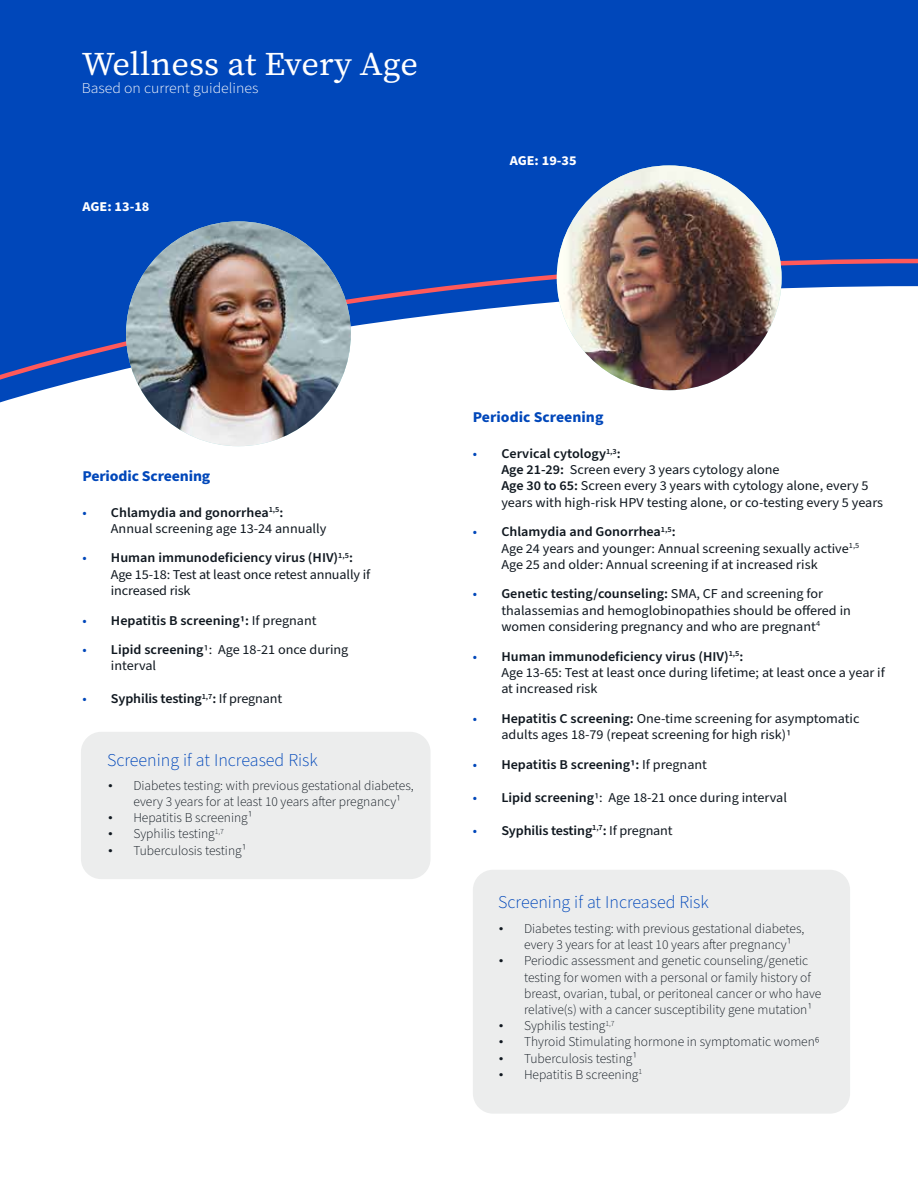
<style>
.page{position:relative;width:918px;height:1188px;background:#fff}
.page>*{position:absolute;margin:0;border:0;box-sizing:border-box;transform-origin:0 0}
.t1{font:33px "Source Serif Pro";color:#fff;scale:1.05 1}
.t2{font:300 18px "Source Sans Pro";color:#0047ba}
.t3{font:700 15px "Source Sans Pro";letter-spacing:-.01em;color:#0047ba;scale:1.05 1}
.t4{font:300 15px "Source Sans Pro";color:#fff;scale:1.05 1}
.t5{font:13.5px/16.2px "Source Sans Pro";color:#101820;scale:1.05 1}
.t6{font:300 13.5px/16.2px "Source Sans Pro";color:#101820}
.t7{font:600 13.5px "Source Sans Pro";letter-spacing:-.01em;color:#101820;scale:1.05 1}
.t8{font:700 13.5px "Source Sans Pro";color:#fff;scale:1.05 1}
.s1{color:#0047ba}
.s2{font-weight:600}
.s3{font-weight:400;color:#0047ba}
.s4{font-weight:400}
.s5{font-family:"Courier New";font-weight:400}
</style>
<div class="page">
<svg style="left:0;top:0;width:918px;height:395px;background:#2560c2"></svg>
<img style="left:126px;top:221px;width:225px;height:225px;border-radius:112px">
<img style="left:557px;top:165px;width:225px;height:225px;border-radius:112px">
<div style="left:81px;top:732px;width:350px;height:147px;background:#eceded;border-radius:20px"></div>
<div style="left:473px;top:870px;width:377px;height:244px;background:#eceded;border-radius:20px"></div>
<h1 class="t1" style="left:82px;top:42px;width:322px">Wellness at Every Age</h1>
<p class="t4" style="left:82px;top:78px;width:170px">Based on current guidelines</p>
<p class="t8" style="left:83px;top:197px;width:65px">AGE: 13-18</p>
<p class="t8" style="left:510px;top:151px;width:65px">AGE: 19-35</p>
<p class="t3" style="left:82px;top:466px;width:123px">Periodic Screening</p>
<p class="t5" style="left:111px;top:504px;width:207px;text-indent:-28px"><span class="s1">•</span> <span class="s2">Chlamydia and gonorrhea</span><sup>1,5</sup><span class="s2">:<br></span>Annual screening age 13-24 annually</p>
<p class="t5" style="left:111px;top:550px;width:248px;text-indent:-29px"><span class="s1">•</span> <span class="s2">Human immunodeficiency virus (HIV)</span><sup>1,5</sup><span class="s2">:<br></span>Age 15-18: Test at least once retest annually if increased risk</p>
<p class="t7" style="left:82px;top:611px;width:225px"><span class="s3">•</span> Hepatitis B screening1: <span class="s4">If pregnant</span></p>
<p class="t5" style="left:111px;top:642px;width:228px;text-indent:-29px"><span class="s1">•</span> <span class="s2">Lipid screening</span>1: Age 18-21 once during interval</p>
<p class="t7" style="left:82px;top:690px;width:192px"><span class="s3">•</span> Syphilis testing<sup>1,7</sup>: <span class="s4">If pregnant</span></p>
<h2 class="t2" style="left:107px;top:748px;width:212px">Screening if at Increased Risk</h2>
<p class="t6" style="left:133px;top:778px;width:282px;text-indent:-27px"><span class="s5">•</span> Diabetes testing: with previous gestational diabetes, every 3 years for at least 10 years after pregnancy1</p>
<p class="t6" style="left:106px;top:810px;width:148px"><span class="s5">•</span> Hepatitis B screening1</p>
<p class="t6" style="left:106px;top:826px;width:119px"><span class="s5">•</span> Syphilis testing<sup>1,7</sup></p>
<p class="t6" style="left:106px;top:842px;width:142px"><span class="s5">•</span> Tuberculosis testing1</p>
<p class="t3" style="left:473px;top:407px;width:126px">Periodic Screening</p>
<p class="t5" style="left:501px;top:446px;width:365px;text-indent:-28px"><span class="s1">•</span> <span class="s2">Cervical cytology</span><sup>1,3</sup><span class="s2">:<br>Age 21-29:</span> Screen every 3 years cytology alone<br><span class="s2">Age 30 to 65:</span> Screen every 3 years with cytology alone, every 5 years with high-risk HPV testing alone, or co-testing every 5 years</p>
<p class="t5" style="left:501px;top:524px;width:342px;text-indent:-29px"><span class="s1">•</span> <span class="s2">Chlamydia and Gonorrhea</span><sup>1,5</sup><span class="s2">:<br></span>Age 24 years and younger: Annual screening sexually active<sup>1,5<br></sup>Age 25 and older: Annual screening if at increased risk</p>
<p class="t5" style="left:501px;top:586px;width:334px;text-indent:-29px"><span class="s1">•</span> <span class="s2">Genetic testing/counseling:</span> SMA, CF and screening for thalassemias and hemoglobinopathies should be offered in women considering pregnancy and who are pregnant<sup>4</sup></p>
<p class="t5" style="left:501px;top:648px;width:367px;text-indent:-29px"><span class="s1">•</span> <span class="s2">Human immunodeficiency virus (HIV)</span><sup>1,5</sup><span class="s2">:<br></span>Age 13-65: Test at least once during lifetime; at least once a year if at increased risk</p>
<p class="t5" style="left:501px;top:710px;width:343px;text-indent:-29px"><span class="s1">•</span> <span class="s2">Hepatitis C screening:</span> One-time screening for asymptomatic adults ages 18-79 (repeat screening for high risk)1</p>
<p class="t7" style="left:473px;top:755px;width:225px"><span class="s3">•</span> Hepatitis B screening1: <span class="s4">If pregnant</span></p>
<p class="t5" style="left:473px;top:789px;width:301px"><span class="s1">•</span> <span class="s2">Lipid screening</span>1: Age 18-21 once during interval</p>
<p class="t7" style="left:473px;top:821px;width:192px"><span class="s3">•</span> Syphilis testing<sup>1,7</sup>: <span class="s4">If pregnant</span></p>
<h2 class="t2" style="left:498px;top:890px;width:212px">Screening if at Increased Risk</h2>
<p class="t6" style="left:524px;top:921px;width:282px;text-indent:-27px"><span class="s5">•</span> Diabetes testing: with previous gestational diabetes, every 3 years for at least 10 years after pregnancy1</p>
<p class="t6" style="left:524px;top:953px;width:299px;text-indent:-27px"><span class="s5">•</span> Periodic assessment and genetic counseling/genetic testing for women with a personal or family history of breast, ovarian, tubal, or peritoneal cancer or who have relative(s) with a cancer susceptibility gene mutation1</p>
<p class="t6" style="left:497px;top:1018px;width:119px"><span class="s5">•</span> Syphilis testing<sup>1,7</sup></p>
<p class="t6" style="left:497px;top:1034px;width:324px"><span class="s5">•</span> Thyroid Stimulating hormone in symptomatic women6</p>
<p class="t6" style="left:497px;top:1050px;width:142px"><span class="s5">•</span> Tuberculosis testing1</p>
<p class="t6" style="left:497px;top:1067px;width:147px"><span class="s5">•</span> Hepatitis B screening<sup>1</sup></p>
</div>
